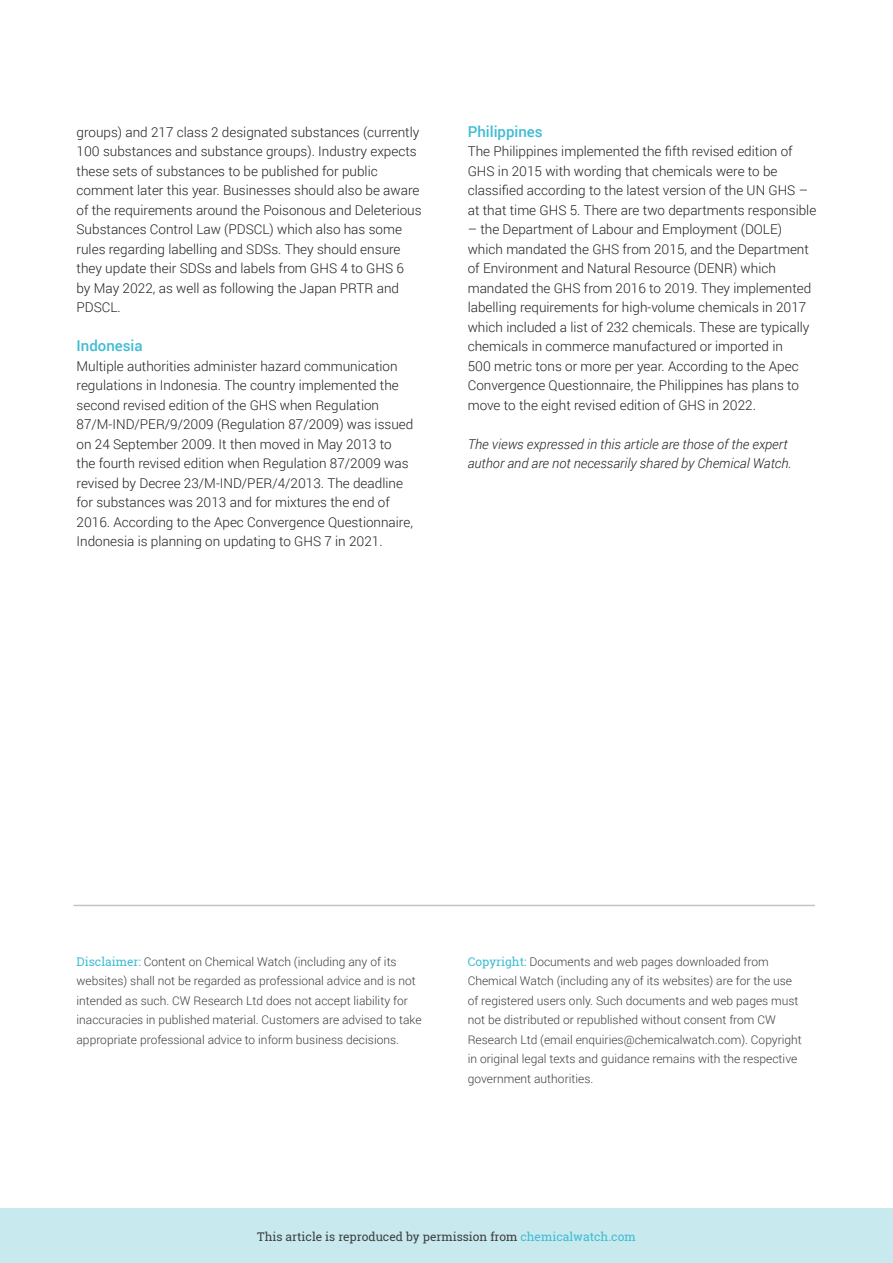
<style>
.page{position:relative;width:893px;height:1263px;background:#fff}
.page>*{position:absolute;margin:0;border:0;box-sizing:border-box;transform-origin:0 0}
.t1{font:500 15px "Roboto";color:#3ebcd2}
.t2{font:300 13.5px/19.5px "Roboto";color:#231f20}
.t3{font:italic 300 13.5px/19.5px "Roboto";color:#231f20}
.Box{font:300 12px/19.5px "Roboto";color:#3e3e3f}
.Box-2{font:12px "Roboto Slab";color:#3e3e3f}
.s1{font-family:"Roboto Slab";font-weight:400;color:#3ebcd2}
.s2{color:#3ebcd2}
</style>
<div class="page">
<div style="left:0;top:1209px;width:893px;height:54px;background:#c8e9ee"></div>
<hr style="left:74px;top:905px;width:741px;height:1px;background:#c2c4c6">
<p class="t2" style="left:77px;top:122px;width:347px">groups) and 217 class 2 designated substances (currently 100 substances and substance groups). Industry expects these sets of substances to be published for public comment later this year. Businesses should also be aware of the requirements around the Poisonous and Deleterious Substances Control Law (PDSCL) which also has some rules regarding labelling and SDSs. They should ensure they update their SDSs and labels from GHS 4 to GHS 6<br>by May 2022, as well as following the Japan PRTR and PDSCL.</p>
<p class="t1" style="left:77px;top:335px;width:68px">Indonesia</p>
<p class="t2" style="left:77px;top:356px;width:338px">Multiple authorities administer hazard communication regulations in Indonesia. The country implemented the second revised edition of the GHS when Regulation 87/M-IND/PER/9/2009 (Regulation 87/2009) was issued on 24 September 2009. It then moved in May 2013 to the fourth revised edition when Regulation 87/2009 was revised by Decree 23/M-IND/PER/4/2013. The deadline for substances was 2013 and for mixtures the end of 2016. According to the Apec Convergence Questionnaire, Indonesia is planning on updating to GHS 7 in 2021.</p>
<p class="t1" style="left:468px;top:121px;width:76px">Philippines</p>
<p class="t2" style="left:468px;top:141px;width:350px">The Philippines implemented the fifth revised edition of GHS in 2015 with wording that chemicals were to be classified according to the latest version of the UN GHS – at that time GHS 5. There are two departments responsible</p>
<p class="t2" style="left:468px;top:219px;width:345px">– the Department of Labour and Employment (DOLE) which mandated the GHS from 2015, and the Department of Environment and Natural Resource (DENR) which mandated the GHS from 2016 to 2019. They implemented labelling requirements for high-volume chemicals in 2017 which included a list of 232 chemicals. These are typically chemicals in commerce manufactured or imported in<br>500 metric tons or more per year. According to the Apec Convergence Questionnaire, the Philippines has plans to move to the eight revised edition of GHS in 2022.</p>
<p class="t3" style="left:468px;top:434px;width:325px">The views expressed in this article are those of the expert author and are not necessarily shared by Chemical Watch.</p>
<p class="Box" style="left:77px;top:951px;width:347px"><span class="s1">Disclaimer:</span> Content on Chemical Watch (including any of its websites) shall not be regarded as professional advice and is not intended as such. CW Research Ltd does not accept liability for inaccuracies in published material. Customers are advised to take appropriate professional advice to inform business decisions.</p>
<p class="Box" style="left:468px;top:951px;width:336px"><span class="s1">Copyright:</span> Documents and web pages downloaded from Chemical Watch (including any of its websites) are for the use of registered users only. Such documents and web pages must not be distributed or republished without consent from CW Research Ltd (email enquiries@chemicalwatch.com). Copyright in original legal texts and guidance remains with the respective government authorities.</p>
<p class="Box-2" style="left:257px;top:1228px;width:380px">This article is reproduced by permission from <span class="s2">chemicalwatch.com</span></p>
</div>
